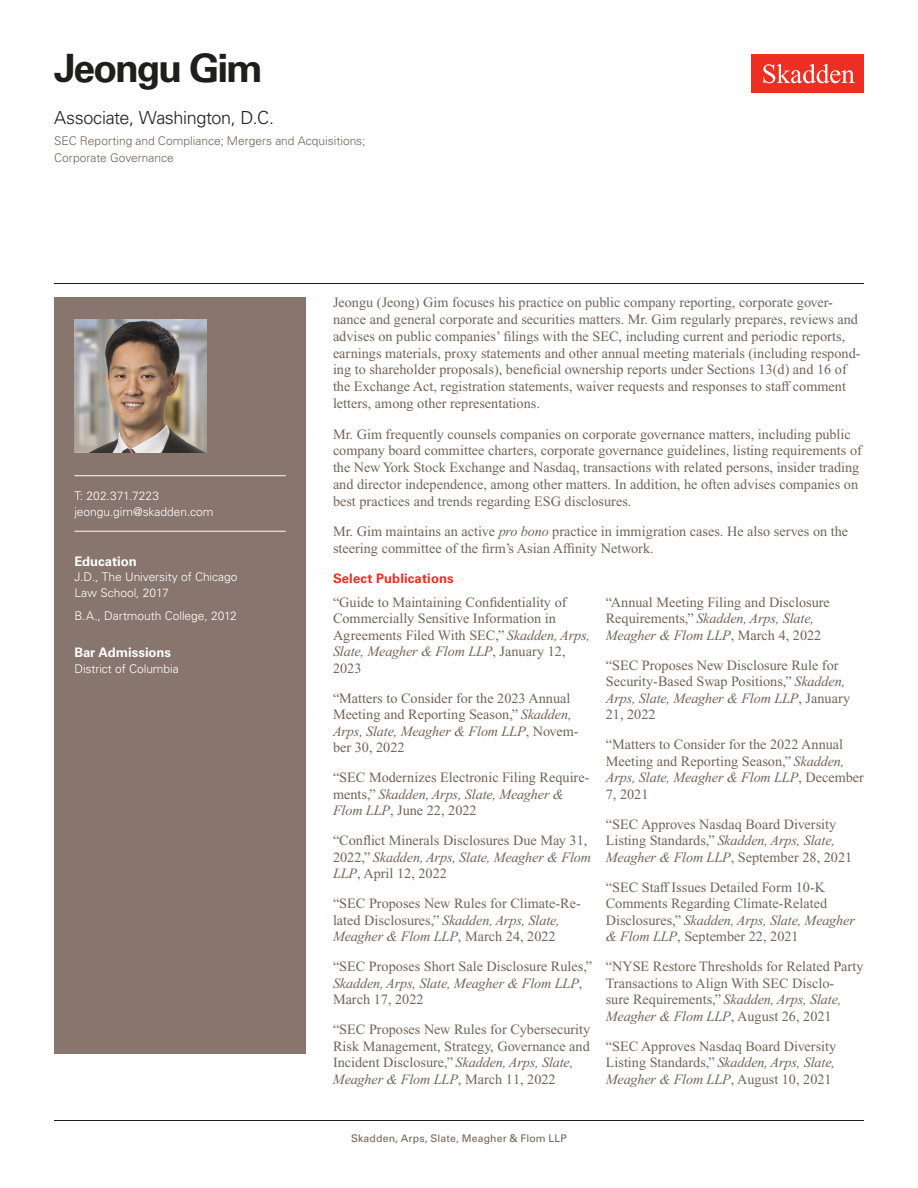
<style>
.page{position:relative;width:918px;height:1188px;background:#fff}
.page>*{position:absolute;margin:0;border:0;box-sizing:border-box;transform-origin:0 0}
.Name{font:700 39px "Univers LT Std";letter-spacing:-.055em;color:#1e1e1d}
.Title_and_Office{font:300 18px "Univers LT Std";letter-spacing:-.02em;color:#1e1e1d}
.Main_Body_Split_Colu{font:14.25px/16.5px "Times New Roman PS Std";color:#726458}
.Main_Body{font:14.25px/16.8px "Times New Roman PS Std";color:#726458}
.Bar_Admission_Educat{font:700 13.2px "Univers LT Std";letter-spacing:-.005em;color:#fff}
.Publications_Associa{font:700 13.2px "Univers LT Std";letter-spacing:.01em;color:#ee2e22}
.Sidebar_text{font:300 12px/15.8px "Univers LT Std";letter-spacing:-.005em;color:#fff}
.Practice{font:300 12px/16.5px "Univers LT Std";color:#726458}
.Email{font:300 12px "Univers LT Std";letter-spacing:-.005em;color:#fff}
.Phone_Number{font:300 12px "Univers LT Std";color:#fff}
.Folio{font:10.5px "Univers LT Std";letter-spacing:.01em;color:#726458}
.s1{font-style:italic}
</style>
<div class="page">
<div style="left:752px;top:54px;width:112px;height:39px;background:#ee2e22"></div>
<svg style="left:763px;top:64px;width:92px;height:19px"></svg>
<div style="left:54px;top:297px;width:252px;height:756px;background:#87756e"></div>
<hr style="left:74px;top:475px;width:212px;height:1px;background:#fff">
<hr style="left:74px;top:531px;width:212px;height:1px;background:#fff">
<img style="left:74px;top:320px;width:132px;height:132px">
<hr style="left:54px;top:1120px;width:810px;height:1px;background:#1e1e1d">
<hr style="left:54px;top:283px;width:810px;height:1px;background:#1e1e1d">
<h1 class="Name" style="left:54px;top:46px;width:210px">Jeongu Gim</h1>
<h2 class="Title_and_Office" style="left:54px;top:107px;width:221px">Associate, Washington, D.C.</h2>
<h3 class="Practice" style="left:54px;top:133px;width:313px">SEC Reporting and Compliance; Mergers and Acquisitions;<br>Corporate Governance</h3>
<p class="Phone_Number" style="left:74px;top:489px;width:86px">T: 202.371.7223</p>
<p class="Email" style="left:74px;top:504px;width:141px">jeongu.gim@skadden.com</p>
<p class="Bar_Admission_Educat" style="left:74px;top:553px;width:64px">Education</p>
<p class="Sidebar_text" style="left:74px;top:569px;width:165px">J.D., The University of Chicago<br>Law School, 2017</p>
<p class="Sidebar_text" style="left:74px;top:608px;width:164px">B.A., Dartmouth College, 2012</p>
<p class="Bar_Admission_Educat" style="left:74px;top:644px;width:98px">Bar Admissions</p>
<p class="Sidebar_text" style="left:74px;top:660px;width:106px">District of Columbia</p>
<p class="Main_Body" style="left:333px;top:294px;width:529px">Jeongu (Jeong) Gim focuses his practice on public company reporting, corporate gover&shy;nance and general corporate and securities matters. Mr. Gim regularly prepares, reviews and advises on public companies’ filings with the SEC, including current and periodic reports, earnings materials, proxy statements and other annual meeting materials (including respond&shy;ing to shareholder proposals), beneficial ownership reports under Sections 13(d) and 16 of the Exchange Act, registration statements, waiver requests and responses to staff comment letters, among other representations.</p>
<p class="Main_Body" style="left:333px;top:425px;width:530px">Mr. Gim frequently counsels companies on corporate governance matters, including public company board committee charters, corporate governance guidelines, listing requirements of the New York Stock Exchange and Nasdaq, transactions with related persons, insider trading and director independence, among other matters. In addition, he often advises companies on best practices and trends regarding ESG disclosures.</p>
<p class="Main_Body" style="left:333px;top:523px;width:517px">Mr. Gim maintains an active <span class="s1">pro bono</span> practice in immigration cases. He also serves on the steering committee of the firm’s Asian Affinity Network.</p>
<p class="Publications_Associa" style="left:333px;top:571px;width:122px">Select Publications</p>
<p class="Main_Body_Split_Colu" style="left:333px;top:594px;width:259px">“Guide to Maintaining Confidentiality of Commercially Sensitive Information in Agreements Filed With SEC,” <span class="s1">Skadden, Arps, Slate, Meagher &amp; Flom LLP</span>, January 12, 2023</p>
<p class="Main_Body_Split_Colu" style="left:333px;top:690px;width:247px">“Matters to Consider for the 2023 Annual Meeting and Reporting Season,” <span class="s1">Skadden, Arps, Slate, Meagher &amp; Flom LLP</span>, Novem&shy;ber 30, 2022</p>
<p class="Main_Body_Split_Colu" style="left:333px;top:769px;width:258px">“SEC Modernizes Electronic Filing Require&shy;ments,” <span class="s1">Skadden, Arps, Slate, Meagher &amp;<br>Flom LLP</span>, June 22, 2022</p>
<p class="Main_Body_Split_Colu" style="left:333px;top:832px;width:260px">“Conflict Minerals Disclosures Due May 31,<br>2022,” <span class="s1">Skadden, Arps, Slate, Meagher &amp; Flom<br>LLP</span>, April 12, 2022</p>
<p class="Main_Body_Split_Colu" style="left:333px;top:895px;width:249px">“SEC Proposes New Rules for Climate-Re&shy;lated Disclosures,” <span class="s1">Skadden, Arps, Slate,<br>Meagher &amp; Flom LLP</span>, March 24, 2022</p>
<p class="Main_Body_Split_Colu" style="left:333px;top:958px;width:261px">“SEC Proposes Short Sale Disclosure Rules,”<br><span class="s1">Skadden, Arps, Slate, Meagher &amp; Flom LLP</span>,<br>March 17, 2022</p>
<p class="Main_Body_Split_Colu" style="left:333px;top:1021px;width:259px">“SEC Proposes New Rules for Cybersecurity Risk Management, Strategy, Governance and Incident Disclosure,” <span class="s1">Skadden, Arps, Slate, Meagher &amp; Flom LLP</span>, March 11, 2022</p>
<p class="Main_Body_Split_Colu" style="left:606px;top:594px;width:226px">“Annual Meeting Filing and Disclosure<br>Requirements,” <span class="s1">Skadden, Arps, Slate,<br>Meagher &amp; Flom LLP</span>, March 4, 2022</p>
<p class="Main_Body_Split_Colu" style="left:606px;top:657px;width:246px">“SEC Proposes New Disclosure Rule for<br>Security-Based Swap Positions,” <span class="s1">Skadden,<br>Arps, Slate, Meagher &amp; Flom LLP</span>, January<br>21, 2022</p>
<p class="Main_Body_Split_Colu" style="left:606px;top:736px;width:260px">“Matters to Consider for the 2022 Annual<br>Meeting and Reporting Season,” <span class="s1">Skadden,<br>Arps, Slate, Meagher &amp; Flom LLP</span>, December<br>7, 2021</p>
<p class="Main_Body_Split_Colu" style="left:606px;top:816px;width:248px">“SEC Approves Nasdaq Board Diversity<br>Listing Standards,” <span class="s1">Skadden, Arps, Slate,<br>Meagher &amp; Flom LLP</span>, September 28, 2021</p>
<p class="Main_Body_Split_Colu" style="left:606px;top:879px;width:251px">“SEC Staff Issues Detailed Form 10-K Comments Regarding Climate-Related Disclosures,” <span class="s1">Skadden, Arps, Slate, Meagher &amp; Flom LLP</span>, September 22, 2021</p>
<p class="Main_Body_Split_Colu" style="left:606px;top:958px;width:259px">“NYSE Restore Thresholds for Related Party Transactions to Align With SEC Disclo-<br>sure Requirements,” <span class="s1">Skadden, Arps, Slate, Meagher &amp; Flom LLP</span>, August 26, 2021</p>
<p class="Main_Body_Split_Colu" style="left:606px;top:1038px;width:232px;text-align:justify">“SEC Approves Nasdaq Board Diversity Listing Standards,” <span class="s1">Skadden, Arps, Slate, Meagher &amp; Flom LLP</span>, August 10, 2021</p>
<p class="Folio" style="left:351px;top:1132px;width:217px">Skadden, Arps, Slate, Meagher &amp; Flom LLP</p>
</div>
